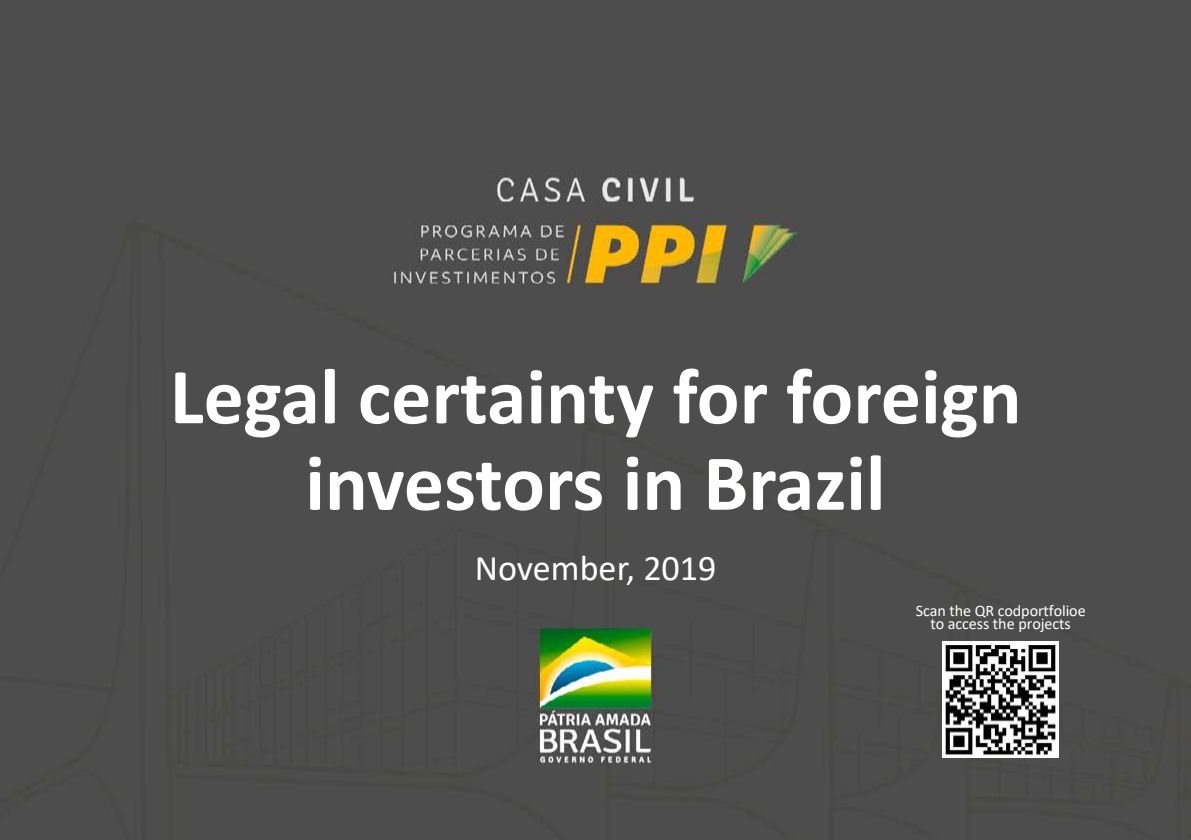
<style>
.page{position:relative;width:1191px;height:840px;background:#fff}
.page>*{position:absolute;margin:0;border:0;box-sizing:border-box;transform-origin:0 0}
.t1{font:700 80px/86.4px "Calibri";color:#fff;text-align:center}
.t2{font:36px "Calibri";color:#fff}
.t3{font:16px/13.4px "Calibri";letter-spacing:-.005em;color:#fff;text-align:center}
</style>
<div class="page">
<div style="left:0;top:0;width:1191px;height:839px;background:#4d4d4d"></div>
<img style="left:942px;top:641px;width:116px;height:116px">
<p class="t1" style="left:170px;top:352px;width:853px">Legal certainty for foreign investors in Brazil</p>
<p class="t2" style="left:475px;top:542px;width:243px">November, 2019</p>
<p class="t3" style="left:915px;top:603px;width:171px">Scan the QR codportfolioe to access the projects</p>
</div>
